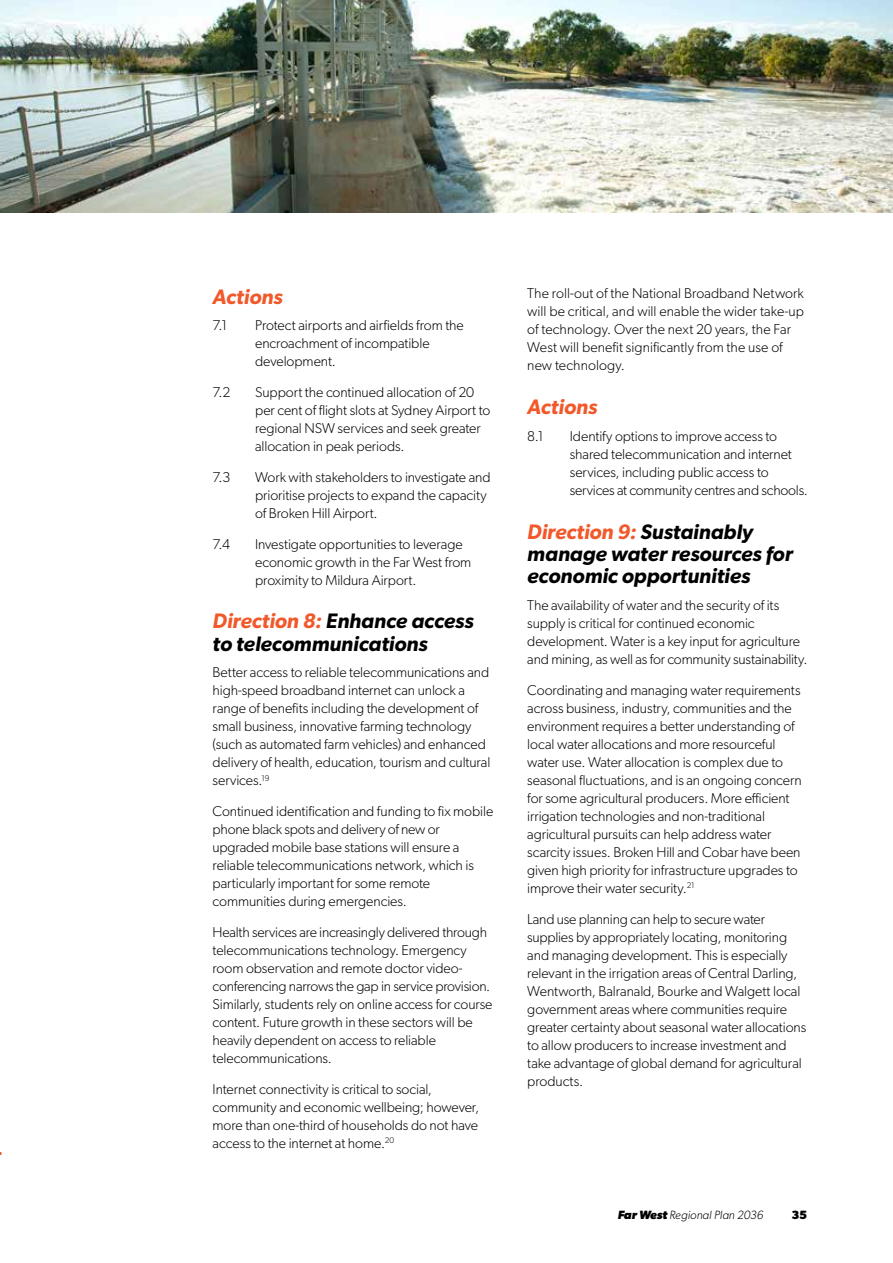
<style>
.page{position:relative;width:893px;height:1263px;background:#fff}
.page>*{position:absolute;margin:0;border:0;box-sizing:border-box;transform-origin:0 0}
.t1{font:italic 600 21px/22.5px "Gibson";color:#000}
.t2{font:italic 600 21px "Gibson";color:#f1582a}
.t3{font:300 14.25px/18px "Gibson";letter-spacing:-.005em;color:#000}
.t4{font:italic 300 12px "Gibson";color:#000}
.t5{font:700 12px "Gibson";color:#000}
.s1{color:#f1582a}
.s2{font-weight:700}
</style>
<div class="page">
<img style="left:1px;top:0;width:892px;height:213px">
<h1 class="t2" style="left:213px;top:284px;width:71px">Actions</h1>
<p class="t3" style="left:213px;top:316px;width:16px">7.1</p>
<p class="t3" style="left:255px;top:316px;width:210px">Protect airports and airfields from the encroachment of incompatible development.</p>
<p class="t3" style="left:213px;top:383px;width:19px">7.2</p>
<p class="t3" style="left:255px;top:383px;width:237px">Support the continued allocation of 20 per cent of flight slots at Sydney Airport to regional NSW services and seek greater allocation in peak periods.</p>
<p class="t3" style="left:213px;top:468px;width:19px">7.3</p>
<p class="t3" style="left:255px;top:468px;width:237px">Work with stakeholders to investigate and prioritise projects to expand the capacity of Broken Hill Airport.</p>
<p class="t3" style="left:213px;top:534px;width:19px">7.4</p>
<p class="t3" style="left:255px;top:534px;width:218px">Investigate opportunities to leverage economic growth in the Far West from proximity to Mildura Airport.</p>
<h1 class="t1" style="left:213px;top:609px;width:262px"><span class="s1">Direction 8:</span> Enhance access to telecommunications</h1>
<p class="t3" style="left:213px;top:663px;width:279px">Better access to reliable telecommunications and high-speed broadband internet can unlock a range of benefits including the development of small business, innovative farming technology (such as automated farm vehicles) and enhanced delivery of health, education, tourism and cultural services.<sup>19</sup></p>
<p class="t3" style="left:213px;top:802px;width:282px">Continued identification and funding to fix mobile phone black spots and delivery of new or upgraded mobile base stations will ensure a reliable telecommunications network, which is particularly important for some remote communities during emergencies.</p>
<p class="t3" style="left:213px;top:923px;width:281px">Health services are increasingly delivered through telecommunications technology. Emergency room observation and remote doctor video&shy;conferencing narrows the gap in service provision.<br>Similarly, students rely on online access for course content. Future growth in these sectors will be heavily dependent on access to reliable telecommunications.</p>
<p class="t3" style="left:213px;top:1079px;width:268px">Internet connectivity is critical to social, community and economic wellbeing; however, more than one-third of households do not have access to the internet at home.<sup>20</sup></p>
<p class="t3" style="left:527px;top:284px;width:278px">The roll-out of the National Broadband Network will be critical, and will enable the wider take-up of technology. Over the next 20 years, the Far West will benefit significantly from the use of new technology.</p>
<h1 class="t2" style="left:527px;top:394px;width:71px">Actions</h1>
<p class="t3" style="left:527px;top:427px;width:18px">8.1</p>
<p class="t3" style="left:570px;top:427px;width:240px">Identify options to improve access to shared telecommunication and internet services, including public access to services at community centres and schools.</p>
<h1 class="t1" style="left:527px;top:519px;width:267px"><span class="s1">Direction 9:</span> Sustainably manage water resources for economic opportunities</h1>
<p class="t3" style="left:527px;top:596px;width:282px">The availability of water and the security of its supply is critical for continued economic development. Water is a key input for agriculture and mining, as well as for community sustainability.</p>
<p class="t3" style="left:527px;top:681px;width:276px">Coordinating and managing water requirements across business, industry, communities and the environment requires a better understanding of local water allocations and more resourceful water use. Water allocation is complex due to seasonal fluctuations, and is an ongoing concern for some agricultural producers. More efficient irrigation technologies and non-traditional agricultural pursuits can help address water scarcity issues. Broken Hill and Cobar have been given high priority for infrastructure upgrades to improve their water security.<sup>21</sup></p>
<p class="t3" style="left:527px;top:909px;width:281px">Land use planning can help to secure water supplies by appropriately locating, monitoring and managing development. This is especially relevant in the irrigation areas of Central Darling, Wentworth, Balranald, Bourke and Walgett local government areas where communities require greater certainty about seasonal water allocations to allow producers to increase investment and take advantage of global demand for agricultural products.</p>
<p class="t4" style="left:618px;top:1208px;width:147px"><span class="s2">Far West</span> Regional Plan 2036</p>
<p class="t5" style="left:791px;top:1208px;width:17px">35</p>
</div>
